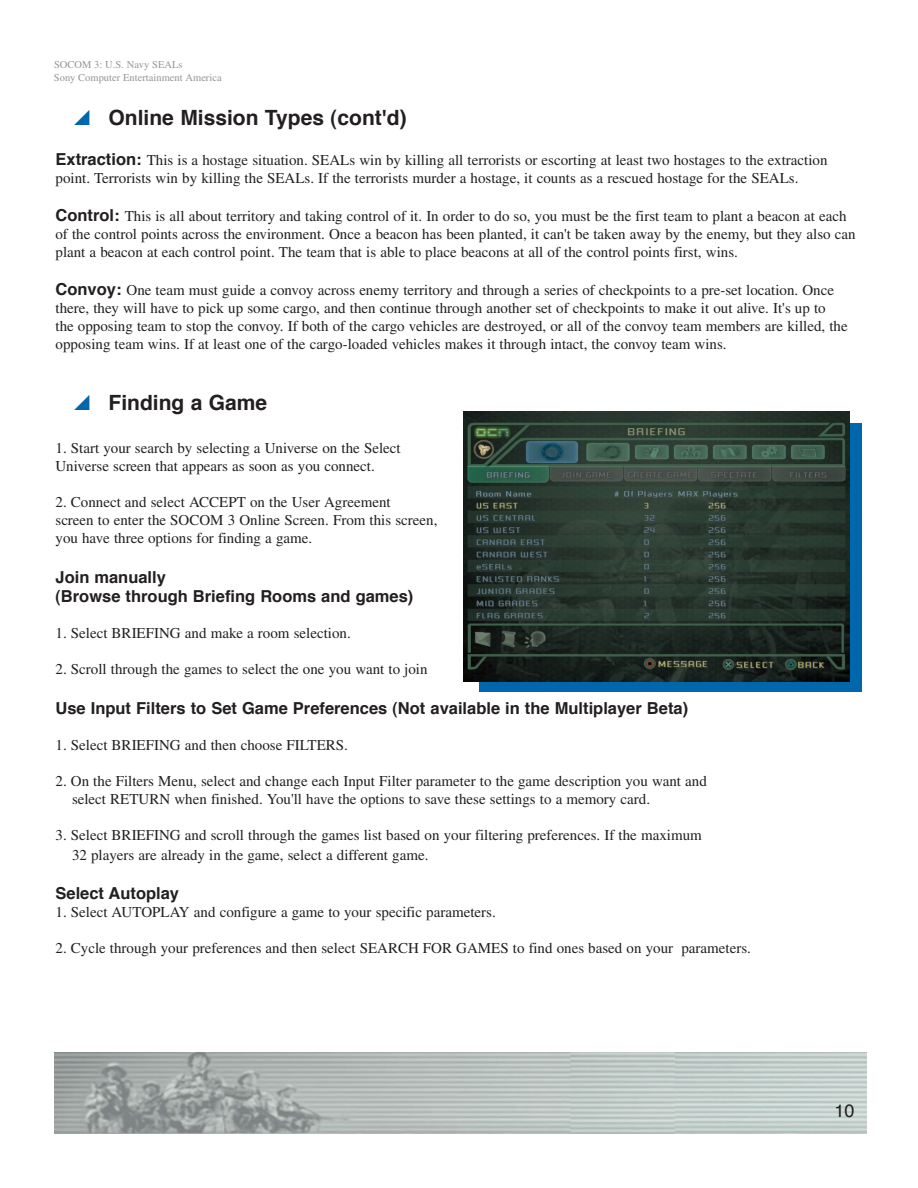
<style>
.page{position:relative;width:918px;height:1188px;background:#fff}
.page>*{position:absolute;margin:0;border:0;box-sizing:border-box;transform-origin:0 0}
.t1{font:700 21px "Helvetica";color:#231f20}
.t2{font:18px "Helvetica";color:#231f20}
.t3{font:700 16.5px/19.8px "Helvetica";color:#231f20}
.t4{font:15px/18px "Times";color:#231f20}
.t5{font:10.5px/12.6px "Times";color:#939598}
.s1{font-family:"Helvetica";font-weight:700;font-size:16.5px}
</style>
<div class="page">
<div style="left:479px;top:423px;width:383px;height:269px;background:#0167ad"></div>
<img style="left:464px;top:411px;width:385px;height:270px">
<img style="left:54px;top:1052px;width:813px;height:82px">
<p class="t5" style="left:54px;top:58px;width:169px">SOCOM 3: U.S. Navy SEALs<br>Sony Computer Entertainment America</p>
<h1 class="t1" style="left:109px;top:104px;width:300px">Online Mission Types (cont'd)</h1>
<p class="t4" style="left:56px;top:151px;width:774px"><span class="s1">Extraction:</span> This is a hostage situation. SEALs win by killing all terrorists or escorting at least two hostages to the extraction point. Terrorists win by killing the SEALs. If the terrorists murder a hostage, it counts as a rescued hostage for the SEALs.</p>
<p class="t4" style="left:55px;top:207px;width:802px"><span class="s1">Control:</span> This is all about territory and taking control of it. In order to do so, you must be the first team to plant a beacon at each of the control points across the environment. Once a beacon has been planted, it can't be taken away by the enemy, but they also can plant a beacon at each control point. The team that is able to place beacons at all of the control points first, wins.</p>
<p class="t4" style="left:56px;top:280px;width:794px"><span class="s1">Convoy:</span> One team must guide a convoy across enemy territory and through a series of checkpoints to a pre-set location. Once there, they will have to pick up some cargo, and then continue through another set of checkpoints to make it out alive. It's up to the opposing team to stop the convoy. If both of the cargo vehicles are destroyed, or all of the convoy team members are killed, the opposing team wins. If at least one of the cargo-loaded vehicles makes it through intact, the convoy team wins.</p>
<h1 class="t1" style="left:109px;top:388px;width:160px">Finding a Game</h1>
<p class="t4" style="left:56px;top:439px;width:347px">1. Start your search by selecting a Universe on the Select<br>Universe screen that appears as soon as you connect.</p>
<p class="t4" style="left:56px;top:493px;width:384px">2. Connect and select ACCEPT on the User Agreement<br>screen to enter the SOCOM 3 Online Screen. From this screen, you have three options for finding a game.</p>
<p class="t3" style="left:56px;top:568px;width:359px">Join manually<br>(Browse through Briefing Rooms and games)</p>
<p class="t4" style="left:56px;top:624px;width:297px">1. Select BRIEFING and make a room selection.</p>
<p class="t4" style="left:56px;top:660px;width:374px">2. Scroll through the games to select the one you want to join</p>
<p class="t3" style="left:56px;top:699px;width:634px">Use Input Filters to Set Game Preferences (Not available in the Multiplayer Beta)</p>
<p class="t4" style="left:56px;top:736px;width:294px">1. Select BRIEFING and then choose FILTERS.</p>
<p class="t4" style="left:72px;top:772px;width:636px;text-indent:-16px">2. On the Filters Menu, select and change each Input Filter parameter to the game description you want and select RETURN when finished. You'll have the options to save these settings to a memory card.</p>
<p class="t4" style="left:72px;top:825px;width:631px;line-height:19.8px;text-indent:-16px">3. Select BRIEFING and scroll through the games list based on your filtering preferences. If the maximum<br>32 players are already in the game, select a different game.</p>
<p class="t3" style="left:56px;top:885px;width:125px">Select Autoplay</p>
<p class="t4" style="left:56px;top:903px;width:442px">1. Select AUTOPLAY and configure a game to your specific parameters.</p>
<p class="t4" style="left:56px;top:939px;width:697px">2. Cycle through your preferences and then select SEARCH FOR GAMES to find ones based on your parameters.</p>
<p class="t2" style="left:834px;top:1099px;width:22px">10</p>
</div>
